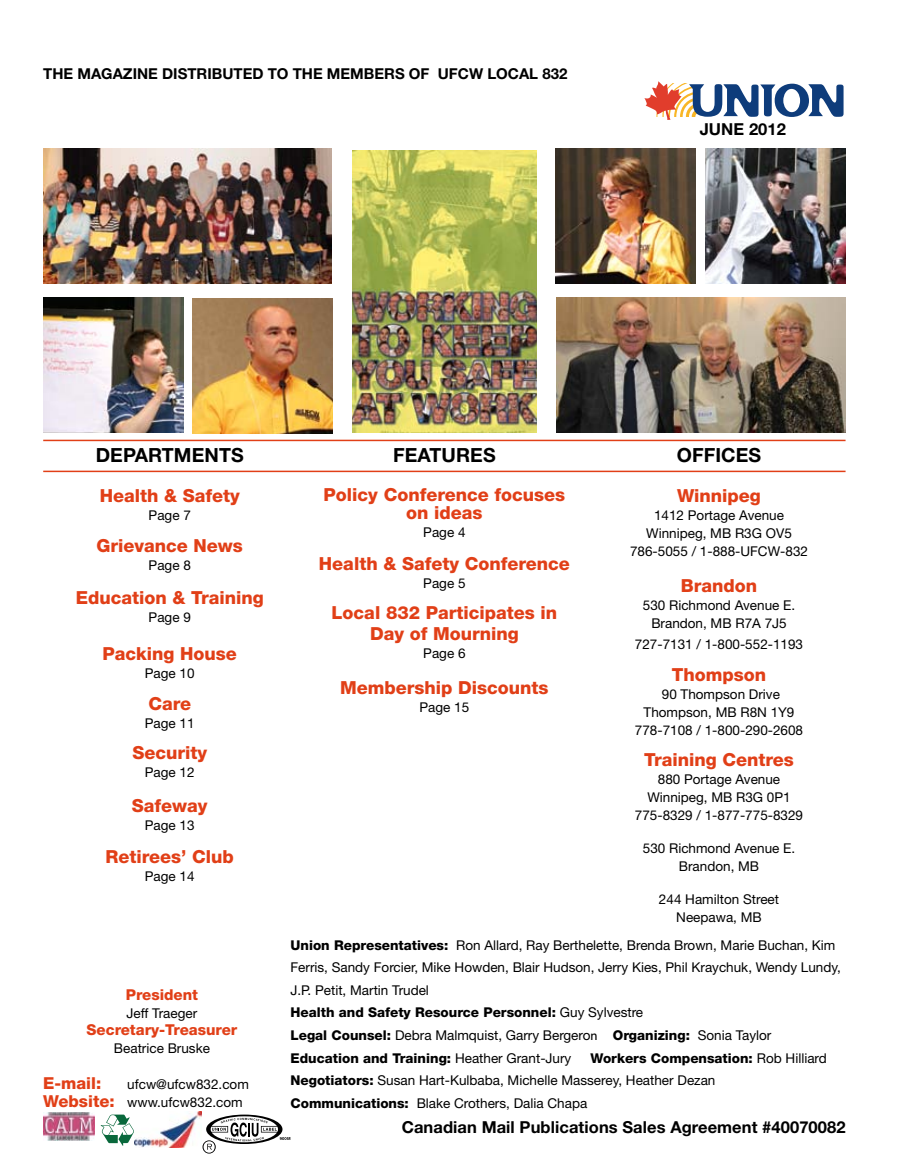
<style>
.page{position:relative;width:905px;height:1175px;background:#fff}
.page>*{position:absolute;margin:0;border:0;box-sizing:border-box;transform-origin:0 0}
.t1{font:700 19.5px "Helvetica Neue LT Pro";letter-spacing:.005em;color:#000}
.t2{font:800 18px/18px "Helvetica Neue LT Pro";color:#e13f17;text-align:center}
.t3{font:700 16.5px "Helvetica Neue LT Pro";letter-spacing:.005em;color:#000}
.t4{font:800 16.5px "Helvetica Neue LT Pro";color:#e13f17}
.t5{font:700 15px "Helvetica Neue LT Pro";color:#000}
.t6{font:800 15px "Helvetica Neue LT Pro";color:#e13f17}
.t7{font:13.5px/18px "Helvetica Neue LT Pro";color:#000;text-align:center}
.s1{font-weight:800;font-size:16.5px;color:#e13f17}
.s2{font-weight:800}
.s3{font-family:"Futura Std";font-weight:500}
</style>
<div class="page">
<img style="left:43px;top:148px;width:289px;height:136px">
<img style="left:352px;top:150px;width:184px;height:282px">
<img style="left:705px;top:148px;width:140px;height:136px">
<img style="left:556px;top:297px;width:289px;height:135px">
<svg style="left:101px;top:1114px;width:33px;height:31px"></svg>
<img style="left:43px;top:1112px;width:52px;height:28px">
<svg style="left:202px;top:1114px;width:88px;height:39px"></svg>
<img style="left:135px;top:1111px;width:66px;height:36px">
<hr style="left:43px;top:439px;width:802px;height:2px;background:#e13f17">
<hr style="left:43px;top:470px;width:802px;height:2px;background:#e13f17">
<img style="left:555px;top:148px;width:140px;height:136px">
<img style="left:192px;top:298px;width:140px;height:135px">
<svg style="left:644px;top:81px;width:199px;height:38px"></svg>
<img style="left:43px;top:298px;width:140px;height:135px">
<p class="t5" style="left:43px;top:64px;width:525px">THE MAGAZINE DISTRIBUTED TO THE MEMBERS OF UFCW LOCAL 832</p>
<p class="t3" style="left:699px;top:118px;width:88px">JUNE 2012</p>
<h1 class="t1" style="left:96px;top:442px;width:149px">DEPARTMENTS</h1>
<h1 class="t1" style="left:393px;top:443px;width:104px">FEATURES</h1>
<h1 class="t1" style="left:676px;top:442px;width:86px">OFFICES</h1>
<h2 class="t2" style="left:100px;top:487px;width:142px">Health &amp; Safety</h2>
<p class="t7" style="left:149px;top:506px;width:44px">Page 7</p>
<h2 class="t2" style="left:96px;top:536px;width:148px">Grievance News</h2>
<p class="t7" style="left:149px;top:556px;width:44px">Page 8</p>
<h2 class="t2" style="left:76px;top:589px;width:190px">Education &amp; Training</h2>
<p class="t7" style="left:149px;top:608px;width:44px">Page 9</p>
<h2 class="t2" style="left:102px;top:644px;width:136px">Packing House</h2>
<p class="t7" style="left:145px;top:664px;width:51px">Page 10</p>
<h2 class="t2" style="left:148px;top:694px;width:44px">Care</h2>
<p class="t7" style="left:145px;top:713px;width:51px">Page 11</p>
<h2 class="t2" style="left:132px;top:743px;width:76px">Security</h2>
<p class="t7" style="left:145px;top:763px;width:51px">Page 12</p>
<h2 class="t2" style="left:132px;top:796px;width:77px">Safeway</h2>
<p class="t7" style="left:145px;top:815px;width:51px">Page 13</p>
<h2 class="t2" style="left:105px;top:847px;width:130px">Retirees’ Club</h2>
<p class="t7" style="left:145px;top:866px;width:51px">Page 14</p>
<p class="t6" style="left:126px;top:986px;width:74px">President</p>
<p class="t7" style="left:126px;top:1004px;width:72px">Jeff Traeger</p>
<p class="t6" style="left:87px;top:1020px;width:152px">Secretary-Treasurer</p>
<p class="t7" style="left:114px;top:1038px;width:97px">Beatrice Bruske</p>
<p class="t4" style="left:43px;top:1073px;width:60px">E-mail:</p>
<p class="t7" style="left:43px;top:1074px;width:207px;text-align:left;text-indent:84px">ufcw@ufcw832.com<br><span class="s1">Website:</span> www.ufcw832.com</p>
<h2 class="t2" style="left:323px;top:485px;width:243px">Policy Conference focuses on ideas</h2>
<p class="t7" style="left:423px;top:523px;width:44px">Page 4</p>
<h2 class="t2" style="left:319px;top:554px;width:252px">Health &amp; Safety Conference</h2>
<p class="t7" style="left:423px;top:574px;width:44px">Page 5</p>
<h2 class="t2" style="left:331px;top:602px;width:227px;line-height:21px">Local 832 Participates in<br>Day of Mourning</h2>
<p class="t7" style="left:423px;top:644px;width:44px">Page 6</p>
<h2 class="t2" style="left:340px;top:679px;width:210px">Membership Discounts</h2>
<p class="t7" style="left:419px;top:698px;width:51px">Page 15</p>
<h2 class="t2" style="left:677px;top:486px;width:85px">Winnipeg</h2>
<p class="t7" style="left:630px;top:506px;width:179px">1412 Portage Avenue<br>Winnipeg, M B R3G OV5<br>786-5055 / 1-888-UFCW-832</p>
<h2 class="t2" style="left:680px;top:576px;width:78px">Brandon</h2>
<p class="t7" style="left:642px;top:596px;width:154px">530 Richmond Avenue E.<br>Brandon, M B R7A 7J5</p>
<p class="t7" style="left:635px;top:635px;width:170px">727-7131 / 1-800-552-1193</p>
<h2 class="t2" style="left:671px;top:665px;width:96px">Thompson</h2>
<p class="t7" style="left:635px;top:684px;width:170px">90 Thompson Drive<br>Thompson, M B R8N 1Y9<br>778-7108 / 1-800-290-2608</p>
<h2 class="t2" style="left:644px;top:750px;width:151px">Training Centres</h2>
<p class="t7" style="left:635px;top:770px;width:170px">880 Portage Avenue<br>Winnipeg, M B R3G 0P1<br>775-8329 / 1-877-775-8329</p>
<p class="t7" style="left:642px;top:839px;width:154px">530 Richmond Avenue E.<br>Brandon, M B</p>
<p class="t7" style="left:659px;top:890px;width:122px">244 Hamilton Street<br>Neepawa, M B</p>
<p class="t7" style="left:290px;top:933px;width:552px;line-height:22.5px;text-align:left"><span class="s2">Union Representatives:</span> Ron Allard, Ray Berthelette, Brenda Brown, M arie Buchan, Kim Ferris, Sandy Forcier, M ike Howden, Blair Hudson, Jerry Kies, Phil Kraychuk, Wendy Lundy, J.P. Petit, Martin Trudel<br><span class="s2">Health and Safety Resource Personnel:</span> Guy Sylvestre<br><span class="s2">Legal Counsel:</span> Debra M almquist, Garry Bergero<span class="s3">n</span> <span class="s2">Organizing:</span> Sonia Taylor <span class="s2">Education and Training:</span> Heather Grant-Jury</p>
<p class="t7" style="left:290px;top:1046px;width:538px;line-height:22.5px;text-align:left;text-indent:300px"><span class="s2">Workers Compensation:</span> Rob Hilliard<br><span class="s2">Negotiators:</span> Susan Hart-Kulbaba, M ichelle M asserey, Heather Dezan<br><span class="s2">Communications:</span> Blake Crothers, Dalia Chapa</p>
<p class="t3" style="left:402px;top:1117px;width:445px">Canadian Mail Publications Sales Agreement #40070082</p>
</div>
